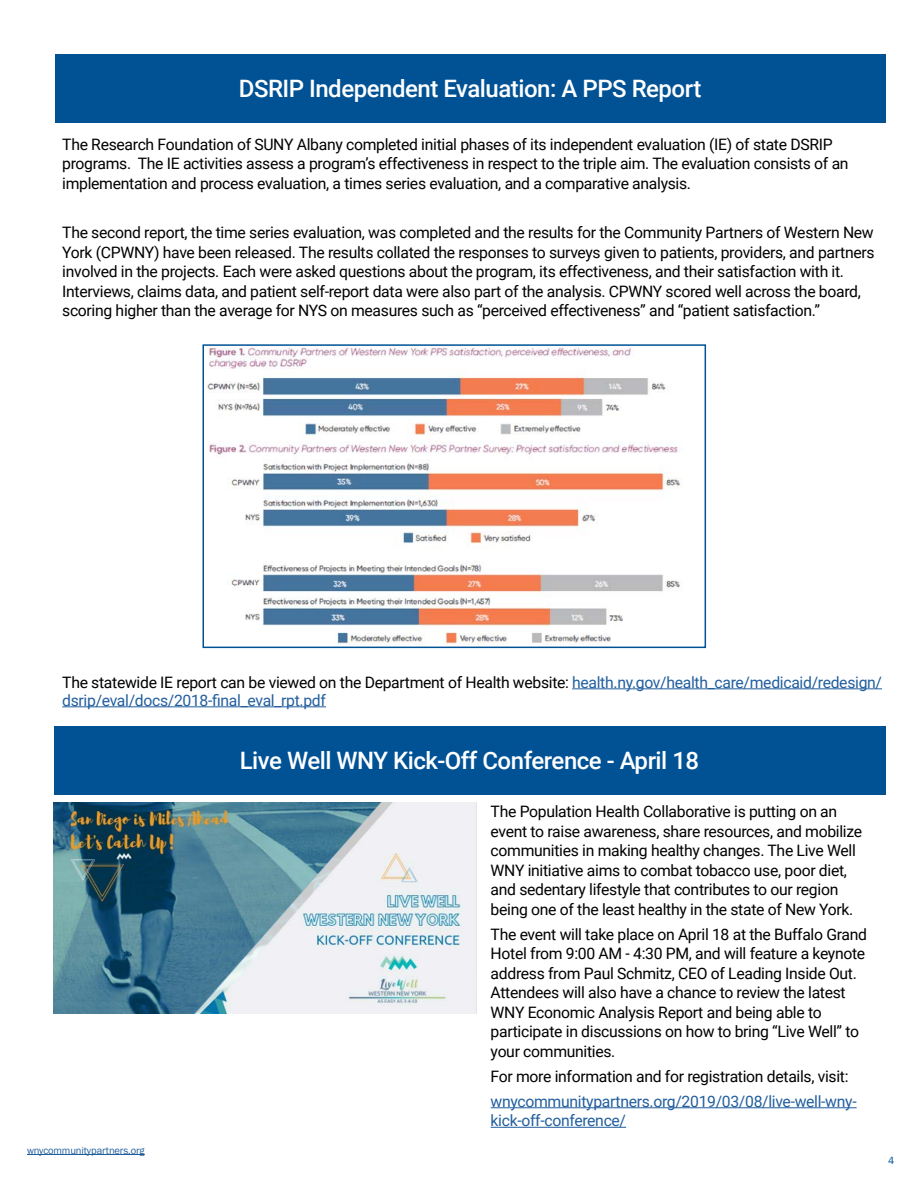
<style>
.page{position:relative;width:918px;height:1188px;background:#fff}
.page>*{position:absolute;margin:0;border:0;box-sizing:border-box;transform-origin:0 0}
.t1{font:500 24px "Roboto";letter-spacing:-.02em;color:#fff}
.t2{font:15.75px/19.5px "Roboto";letter-spacing:-.02em;color:#000}
.t3{font:15.75px/19.5px "Roboto";letter-spacing:-.02em;color:#215e9e}
.t4{font:10.5px "Franklin Gothic";letter-spacing:-.01em;color:#215e9e}
.t5{font:10.5px "Franklin Gothic";color:#005295}
.s1{color:#000}
</style>
<div class="page">
<hr style="left:27px;top:1154px;width:118px;height:1px;background:#215e9e">
<hr style="left:491px;top:1107px;width:366px;height:1px;background:#215e9e">
<hr style="left:491px;top:1127px;width:135px;height:1px;background:#215e9e">
<div style="left:54px;top:726px;width:831px;height:68px;background:#005295"></div>
<div style="left:55px;top:54px;width:830px;height:68px;background:#005295"></div>
<img style="left:207px;top:347px;width:473px;height:298px">
<div style="left:202px;top:344px;width:504px;height:304px;border:2px solid #005295"></div>
<hr style="left:572px;top:688px;width:310px;height:1px;background:#215e9e">
<hr style="left:62px;top:706px;width:264px;height:1px;background:#215e9e">
<img style="left:54px;top:803px;width:422px;height:211px">
<h1 class="t1" style="left:239px;top:72px;width:464px">DSRIP Independent Evaluation: A PPS Report</h1>
<p class="t2" style="left:62px;top:134px;width:788px">The Research Foundation of SUNY Albany completed initial phases of its independent evaluation (IE) of state DSRIP programs. The IE activities assess a program’s effectiveness in respect to the triple aim. The evaluation consists of an implementation and process evaluation, a times series evaluation, and a comparative analysis.</p>
<p class="t2" style="left:62px;top:223px;width:814px">The second report, the time series evaluation, was completed and the results for the Community Partners of Western New York (CPWNY) have been released. The results collated the responses to surveys given to patients, providers, and partners involved in the projects. Each were asked questions about the program, its effectiveness, and their satisfaction with it.<br>Interviews, claims data, and patient self-report data were also part of the analysis. CPWNY scored well across the board, scoring higher than the average for NYS on measures such as “perceived effectiveness” and “patient satisfaction.”</p>
<p class="t3" style="left:62px;top:673px;width:821px;line-height:18px"><span class="s1">The statewide IE report can be viewed on the Department of Health website:</span> health.ny.gov/health_care/medicaid/redesign/ dsrip/eval/docs/2018-final_eval_rpt.pdf</p>
<h1 class="t1" style="left:240px;top:744px;width:461px">Live Well WNY Kick-Off Conference - April 18</h1>
<p class="t4" style="left:27px;top:1144px;width:119px">wnycommunitypartners.org</p>
<p class="t2" style="left:491px;top:801px;width:373px">The Population Health Collaborative is putting on an event to raise awareness, share resources, and mobilize communities in making healthy changes. The Live Well WNY initiative aims to combat tobacco use, poor diet, and sedentary lifestyle that contributes to our region being one of the least healthy in the state of New York.</p>
<p class="t2" style="left:491px;top:924px;width:378px">The event will take place on April 18 at the Buffalo Grand Hotel from 9:00 AM - 4:30 PM, and will feature a keynote address from Paul Schmitz, CEO of Leading Inside Out.<br>Attendees will also have a chance to review the latest WNY Economic Analysis Report and being able to participate in discussions on how to bring “Live Well” to your communities.</p>
<p class="t2" style="left:491px;top:1066px;width:359px">For more information and for registration details, visit:</p>
<p class="t3" style="left:491px;top:1091px;width:368px">wnycommunitypartners.org/2019/03/08/live-well-wny&shy;kick-off-conference/</p>
<p class="t5" style="left:888px;top:1154px;width:8px">4</p>
</div>
